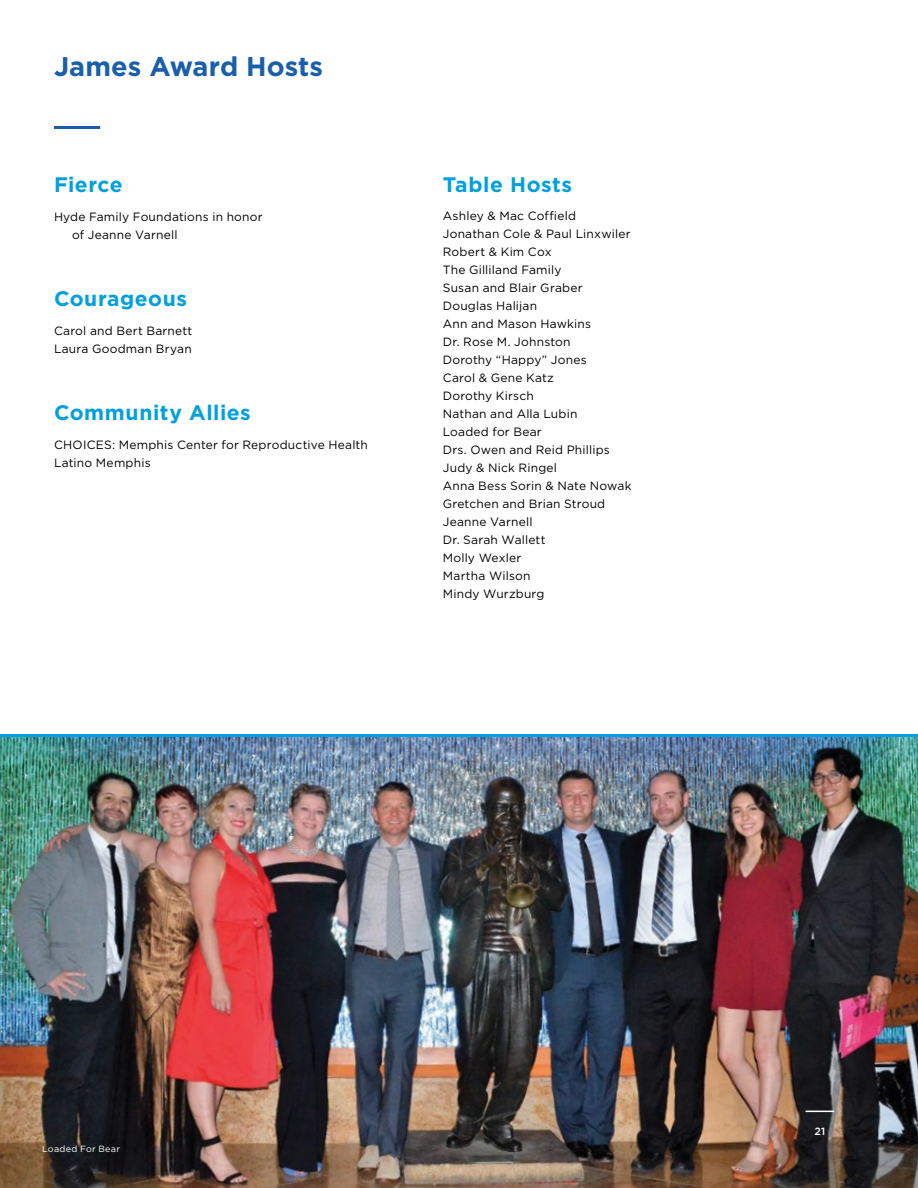
<style>
.page{position:relative;width:918px;height:1188px;background:#fff}
.page>*{position:absolute;margin:0;border:0;box-sizing:border-box;transform-origin:0 0}
.t1{font:700 27px "Gotham";color:#1a5fab}
.t2{font:700 21px "Gotham";letter-spacing:.025em;color:#00a0df}
.t3{font:12px/18px "Gotham";letter-spacing:.02em;color:#000}
.t4{font:500 10.5px "Gotham";color:#fff}
.t5{font:9px "Gotham";letter-spacing:.03em;color:#fff}
</style>
<div class="page">
<img style="left:0;top:737px;width:918px;height:451px">
<hr style="left:54px;top:126px;width:46px;height:3px;background:#1a5fab">
<hr style="left:0;top:734px;width:918px;height:3px;background:#00a0df">
<svg style="left:806px;top:1111px;width:28px;height:1px"></svg>
<h1 class="t1" style="left:54px;top:51px;width:271px">James Award Hosts</h1>
<h2 class="t2" style="left:54px;top:173px;width:70px">Fierce</h2>
<p class="t3" style="left:72px;top:207px;width:192px;text-indent:-18px">Hyde Family Foundations in honor of Jeanne Varnell</p>
<h2 class="t2" style="left:54px;top:287px;width:135px">Courageous</h2>
<p class="t3" style="left:54px;top:321px;width:140px">Carol and Bert Barnett<br>Laura Goodman Bryan</p>
<h2 class="t2" style="left:54px;top:401px;width:198px">Community Allies</h2>
<p class="t3" style="left:54px;top:435px;width:315px">CHOICES: Memphis Center for Reproductive Health<br>Latino Memphis</p>
<h2 class="t2" style="left:443px;top:172px;width:131px">Table Hosts</h2>
<p class="t3" style="left:443px;top:207px;width:190px">Ashley &amp; Mac Coffield<br>Jonathan Cole &amp; Paul Linxwiler<br>Robert &amp; Kim Cox<br>The Gilliland Family<br>Susan and Blair Graber<br>Douglas Halijan<br>Ann and Mason Hawkins<br>Dr. Rose M. Johnston<br>Dorothy “Happy” Jones<br>Carol &amp; Gene Katz<br>Dorothy Kirsch<br>Nathan and Alla Lubin<br>Loaded for Bear<br>Drs. Owen and Reid Phillips<br>Judy &amp; Nick Ringel<br>Anna Bess Sorin &amp; Nate Nowak<br>Gretchen and Brian Stroud<br>Jeanne Varnell<br>Dr. Sarah Wallett<br>Molly Wexler<br>Martha Wilson<br>Mindy Wurzburg</p>
<p class="t5" style="left:42px;top:1144px;width:79px">Loaded For Bear</p>
<p class="t4" style="left:815px;top:1125px;width:12px">21</p>
</div>
